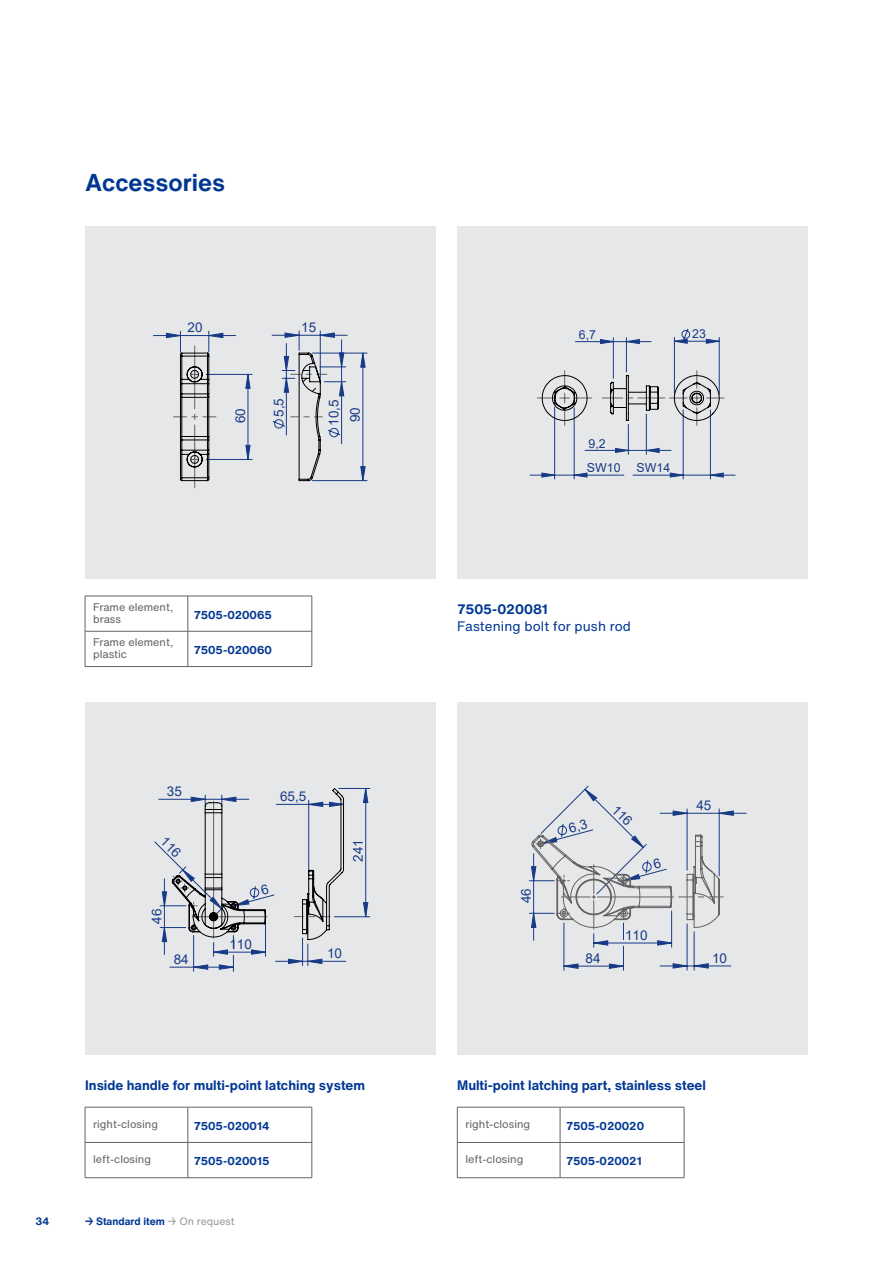
<style>
.page{position:relative;width:893px;height:1263px;background:#fff}
.page>*{position:absolute;margin:0;border:0;box-sizing:border-box;transform-origin:0 0}
.t1{font:700 24px "Helvetica Now Text";color:#003894}
.t2{font:700 13.5px "Helvetica Now Text";color:#003894}
.t3{font:13.5px "Arial";color:#173a86}
.t4{font:13.5px "Helvetica Now Text";letter-spacing:.01em;color:#003894}
.t5{font:12.3px "Arial";color:#173a86}
.TAB_Art_verfügbar{font:700 11.25px "Helvetica Now Text";color:#003894}
.TAB_Varianten_Beschr{font:10.95px "Helvetica Now Text";color:#636366}
.TAB_Art_verfügbar-2{font:700 10.5px "Helvetica Now Text";color:#003894}
.s1{font-weight:400;color:#939598}
</style>
<div class="page">
<div style="left:85px;top:226px;width:351px;height:353px;background:#e6e7e9"></div>
<div style="left:85px;top:702px;width:351px;height:352px;background:#e6e7e9"></div>
<div style="left:457px;top:226px;width:351px;height:353px;background:#e6e7e9"></div>
<div style="left:457px;top:702px;width:351px;height:352px;background:#e6e7e9"></div>
<hr style="left:312px;top:353px;width:55px;height:1px;background:#173a86">
<hr style="left:312px;top:480px;width:55px;height:1px;background:#173a86">
<hr style="left:206px;top:374px;width:46px;height:1px;background:#173a86">
<hr style="left:206px;top:459px;width:46px;height:1px;background:#173a86">
<svg style="left:245px;top:374px;width:5px;height:85px"></svg>
<svg style="left:153px;top:331px;width:83px;height:157px"></svg>
<svg style="left:272px;top:331px;width:94px;height:150px"></svg>
<hr style="left:554px;top:407px;width:1px;height:72px;background:#173a86">
<hr style="left:574px;top:408px;width:1px;height:71px;background:#173a86">
<hr style="left:683px;top:410px;width:1px;height:69px;background:#173a86">
<hr style="left:710px;top:410px;width:1px;height:69px;background:#173a86">
<svg style="left:530px;top:328px;width:205px;height:149px"></svg>
<hr style="left:339px;top:788px;width:31px;height:1px;background:#173a86">
<hr style="left:334px;top:916px;width:36px;height:1px;background:#173a86">
<hr style="left:308px;top:961px;width:38px;height:1px;background:#173a86">
<svg style="left:363px;top:789px;width:5px;height:128px"></svg>
<hr style="left:85px;top:1107px;width:103px;height:1px;background:#636366">
<hr style="left:85px;top:1107px;width:1px;height:35px;background:#636366">
<hr style="left:188px;top:1107px;width:124px;height:1px;background:#636366">
<hr style="left:188px;top:1107px;width:1px;height:35px;background:#636366">
<hr style="left:312px;top:1107px;width:1px;height:35px;background:#636366">
<hr style="left:85px;top:1142px;width:103px;height:1px;background:#636366">
<hr style="left:85px;top:1142px;width:1px;height:35px;background:#636366">
<hr style="left:188px;top:1142px;width:124px;height:1px;background:#636366">
<hr style="left:188px;top:1142px;width:1px;height:35px;background:#636366">
<hr style="left:312px;top:1142px;width:1px;height:35px;background:#636366">
<hr style="left:85px;top:1177px;width:103px;height:1px;background:#636366">
<hr style="left:188px;top:1177px;width:124px;height:1px;background:#636366">
<hr style="left:85px;top:596px;width:103px;height:1px;background:#636366">
<hr style="left:85px;top:596px;width:1px;height:35px;background:#636366">
<hr style="left:188px;top:596px;width:124px;height:1px;background:#636366">
<hr style="left:188px;top:596px;width:1px;height:35px;background:#636366">
<hr style="left:312px;top:596px;width:1px;height:35px;background:#636366">
<hr style="left:85px;top:631px;width:103px;height:1px;background:#636366">
<hr style="left:85px;top:631px;width:1px;height:35px;background:#636366">
<hr style="left:188px;top:631px;width:124px;height:1px;background:#636366">
<hr style="left:188px;top:631px;width:1px;height:35px;background:#636366">
<hr style="left:312px;top:631px;width:1px;height:35px;background:#636366">
<hr style="left:85px;top:666px;width:103px;height:1px;background:#636366">
<hr style="left:188px;top:666px;width:124px;height:1px;background:#636366">
<hr style="left:457px;top:1107px;width:103px;height:1px;background:#636366">
<hr style="left:457px;top:1107px;width:1px;height:35px;background:#636366">
<hr style="left:560px;top:1107px;width:124px;height:1px;background:#636366">
<hr style="left:560px;top:1107px;width:1px;height:35px;background:#636366">
<hr style="left:684px;top:1107px;width:1px;height:35px;background:#636366">
<hr style="left:457px;top:1142px;width:103px;height:1px;background:#636366">
<hr style="left:457px;top:1143px;width:1px;height:34px;background:#636366">
<hr style="left:560px;top:1142px;width:124px;height:1px;background:#636366">
<hr style="left:560px;top:1143px;width:1px;height:34px;background:#636366">
<hr style="left:684px;top:1143px;width:1px;height:34px;background:#636366">
<hr style="left:457px;top:1177px;width:103px;height:1px;background:#636366">
<hr style="left:560px;top:1177px;width:124px;height:1px;background:#636366">
<svg style="left:529px;top:786px;width:217px;height:184px"></svg>
<svg style="left:154px;top:788px;width:190px;height:183px"></svg>
<p class="t1" style="left:85px;top:164px;width:141px">Accessories</p>
<p class="t3" style="left:188px;top:318px;width:16px">20</p>
<p class="t3" style="left:301px;top:318px;width:16px">15</p>
<p class="t3" style="left:269px;top:417px;width:20px;rotate:-90deg">5,5</p>
<p class="t3" style="left:325px;top:425px;width:28px;rotate:-90deg">10,5</p>
<p class="t3" style="left:231px;top:423px;width:16px;rotate:-90deg">60</p>
<p class="t3" style="left:346px;top:422px;width:16px;rotate:-90deg">90</p>
<p class="t5" style="left:579px;top:326px;width:19px">6,7</p>
<p class="t5" style="left:692px;top:326px;width:15px">23</p>
<p class="t5" style="left:588px;top:435px;width:19px">9,2</p>
<p class="t5" style="left:587px;top:459px;width:35px">SW10</p>
<p class="t5" style="left:636px;top:459px;width:35px">SW14</p>
<p class="TAB_Varianten_Beschr" style="left:93px;top:599px;width:82px">Frame element,</p>
<p class="TAB_Varianten_Beschr" style="left:93px;top:611px;width:29px">brass</p>
<p class="TAB_Varianten_Beschr" style="left:93px;top:634px;width:82px">Frame element,</p>
<p class="TAB_Varianten_Beschr" style="left:93px;top:646px;width:35px">plastic</p>
<p class="TAB_Art_verfügbar" style="left:194px;top:606px;width:80px">7505-020065</p>
<p class="TAB_Art_verfügbar" style="left:194px;top:641px;width:80px">7505-020060</p>
<p class="t2" style="left:457px;top:599px;width:92px">7505-020081</p>
<p class="t4" style="left:457px;top:616px;width:175px">Fastening bolt for push rod</p>
<p class="t3" style="left:167px;top:782px;width:16px">35</p>
<p class="t3" style="left:147px;top:924px;width:16px;rotate:-90deg">46</p>
<p class="t3" style="left:174px;top:950px;width:16px">84</p>
<p class="t3" style="left:280px;top:787px;width:28px">65,5</p>
<p class="t3" style="left:349px;top:862px;width:24px;rotate:-90deg">241</p>
<p class="t3" style="left:229px;top:935px;width:24px">110</p>
<p class="t3" style="left:327px;top:944px;width:16px">10</p>
<p class="t3" style="left:517px;top:903px;width:16px;rotate:-90deg">46</p>
<p class="t3" style="left:586px;top:949px;width:16px">84</p>
<p class="t3" style="left:625px;top:926px;width:24px">110</p>
<p class="t3" style="left:696px;top:796px;width:16px">45</p>
<p class="t3" style="left:712px;top:949px;width:16px">10</p>
<p class="TAB_Art_verfügbar-2" style="left:36px;top:1213px;width:15px">34</p>
<p class="t2" style="left:85px;top:1075px;width:282px">Inside handle for multi-point latching system</p>
<p class="t2" style="left:457px;top:1075px;width:250px">Multi-point latching part, stainless steel</p>
<p class="TAB_Varianten_Beschr" style="left:93px;top:1116px;width:66px">right-closing</p>
<p class="TAB_Art_verfügbar" style="left:194px;top:1117px;width:77px">7505-020014</p>
<p class="TAB_Varianten_Beschr" style="left:93px;top:1151px;width:59px">left-closing</p>
<p class="TAB_Art_verfügbar" style="left:194px;top:1152px;width:77px">7505-020015</p>
<p class="TAB_Art_verfügbar-2" style="left:85px;top:1213px;width:151px">→ Standard item <span class="s1">→ On request</span></p>
<p class="TAB_Varianten_Beschr" style="left:465px;top:1116px;width:66px">right-closing</p>
<p class="TAB_Art_verfügbar" style="left:566px;top:1117px;width:80px">7505-020020</p>
<p class="TAB_Varianten_Beschr" style="left:465px;top:1151px;width:59px">left-closing</p>
<p class="TAB_Art_verfügbar" style="left:566px;top:1152px;width:77px">7505-020021</p>
</div>
